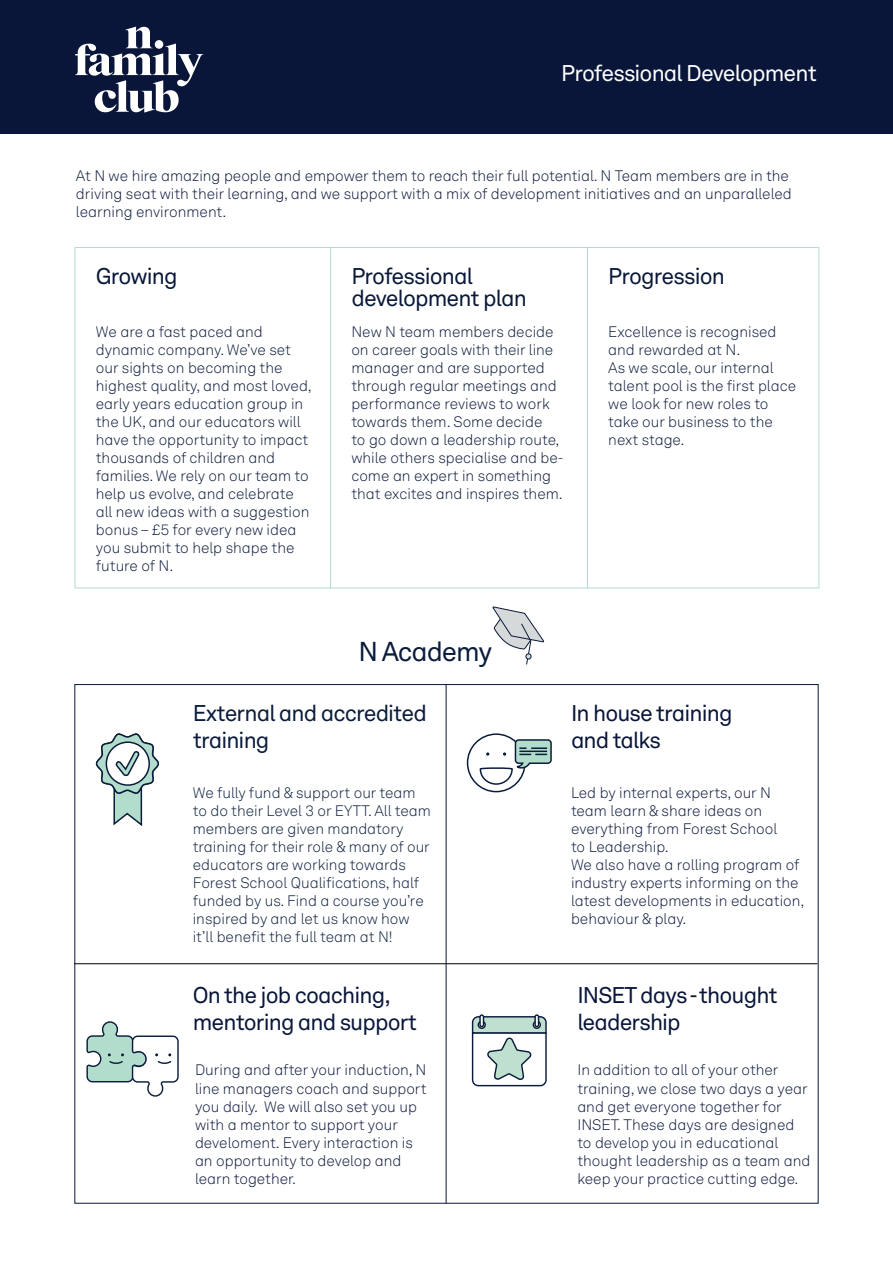
<style>
.page{position:relative;width:893px;height:1263px;background:#fff}
.page>*{position:absolute;margin:0;border:0;box-sizing:border-box;transform-origin:0 0}
.t1{font:27px "NNFC Akkurat";letter-spacing:-.04em;color:#0a1c3b}
.t2{font:22.5px/27px "NNFC Akkurat";letter-spacing:-.04em;color:#091639}
.t3{font:22.5px "NNFC Akkurat";letter-spacing:-.04em;color:#091838}
.t4{font:22.5px "NNFC Akkurat";letter-spacing:-.04em;color:#0a1c3b}
.t5{font:22.5px "NNFC Akkurat";letter-spacing:-.04em;color:#fff}
.t6{font:300 15px/18px "NNFC Akkurat";color:#091639}
.t7{font:300 15px/18px "NNFC Akkurat";color:#091838}
.t8{font:300 15px/18px "NNFC Akkurat";color:#0a1c3b}
</style>
<div class="page">
<div style="left:0;top:0;width:893px;height:133px;background:#091639"></div>
<svg style="left:75px;top:27px;width:128px;height:86px"></svg>
<hr style="left:330px;top:247px;width:1px;height:341px;background:#b2ddcc">
<hr style="left:587px;top:247px;width:1px;height:341px;background:#b2ddcc">
<hr style="left:446px;top:684px;width:1px;height:519px;background:#091838">
<hr style="left:74px;top:963px;width:743px;height:1px;background:#000">
<svg style="left:95px;top:733px;width:64px;height:93px"></svg>
<svg style="left:492px;top:607px;width:53px;height:58px"></svg>
<div style="left:467px;top:733px;width:59px;height:59px;border:2px solid #0a1c3b;border-radius:50%"></div>
<svg style="left:479px;top:738px;width:73px;height:47px"></svg>
<svg style="left:86px;top:1021px;width:93px;height:76px"></svg>
<div style="left:479px;top:1014px;width:5px;height:13px;border:1px solid #0a1a3b;border-radius:2px"></div>
<div style="left:534px;top:1014px;width:5px;height:13px;border:1px solid #0a1a3b;border-radius:2px"></div>
<svg style="left:471px;top:1015px;width:76px;height:72px"></svg>
<p class="t5" style="left:561px;top:56px;width:257px">Professional Development</p>
<p class="t6" style="left:76px;top:167px;width:717px">At N we hire amazing people and empower them to reach their full potential. N Team members are in the driving seat with their learning, and we support with a mix of development initiatives and an unparalleled learning environment.</p>
<p class="t3" style="left:96px;top:259px;width:83px">Growing</p>
<p class="t7" style="left:96px;top:322px;width:168px">We are a fast paced and</p>
<p class="t7" style="left:96px;top:340px;width:217px">dynamic company. We’ve set our sights on becoming the highest quality, and most loved, early years education group in the UK, and our educators will have the opportunity to impact thousands of children and families. We rely on our team to help us evolve, and celebrate all new ideas with a suggestion bonus – £5 for every new idea you submit to help shape the future of N.</p>
<p class="t3" style="left:351px;top:259px;width:123px">Professional</p>
<p class="t3" style="left:351px;top:281px;width:177px">development plan</p>
<p class="t7" style="left:351px;top:322px;width:214px">New N team members decide on career goals with their line manager and are supported through regular meetings and performance reviews to work towards them. Some decide<br>to go down a leadership route, while others specialise and be&shy;come an expert in something that excites and inspires them.</p>
<p class="t3" style="left:608px;top:259px;width:118px">Progression</p>
<p class="t7" style="left:608px;top:322px;width:170px">Excellence is recognised and rewarded at N.</p>
<p class="t7" style="left:608px;top:358px;width:189px">As we scale, our internal talent pool is the first place we look for new roles to take our business to the next stage.</p>
<p class="t1" style="left:358px;top:632px;width:135px">N Academy</p>
<p class="t4" style="left:193px;top:696px;width:236px">External and accredited</p>
<p class="t4" style="left:193px;top:723px;width:78px">training</p>
<p class="t2" style="left:571px;top:698px;width:163px">In house training</p>
<p class="t2" style="left:571px;top:725px;width:91px">and talks</p>
<p class="t8" style="left:193px;top:784px;width:240px">We fully fund &amp; support our team to do their Level 3 or EYTT. All team members are given mandatory training for their role &amp; many of our educators are working towards<br>Forest School Qualifications, half funded by us. Find a course you’re inspired by and let us know how it’ll benefit the full team at N!</p>
<p class="t6" style="left:571px;top:784px;width:208px">Led by internal experts, our N team learn &amp; share ideas on everything from Forest School</p>
<p class="t6" style="left:571px;top:838px;width:99px">to Leadership.</p>
<p class="t6" style="left:571px;top:856px;width:235px">We also have a rolling program of industry experts informing on the latest developments in education,</p>
<p class="t6" style="left:571px;top:910px;width:117px">behaviour &amp; play.</p>
<p class="t2" style="left:193px;top:980px;width:226px">On the job coaching, mentoring and support</p>
<p class="t2" style="left:577px;top:980px;width:202px">INSET days - thought leadership</p>
<p class="t6" style="left:577px;top:1061px;width:235px">In addition to all of your other training, we close two days a year and get everyone together for<br>INSET. These days are designed to develop you in educational thought leadership as a team and keep your practice cutting edge.</p>
<p class="t6" style="left:195px;top:1061px;width:233px">During and after your induction, N line managers coach and support you daily. We will also set you up with a mentor to support your develoment. Every interaction is an opportunity to develop and learn together.</p>
</div>
